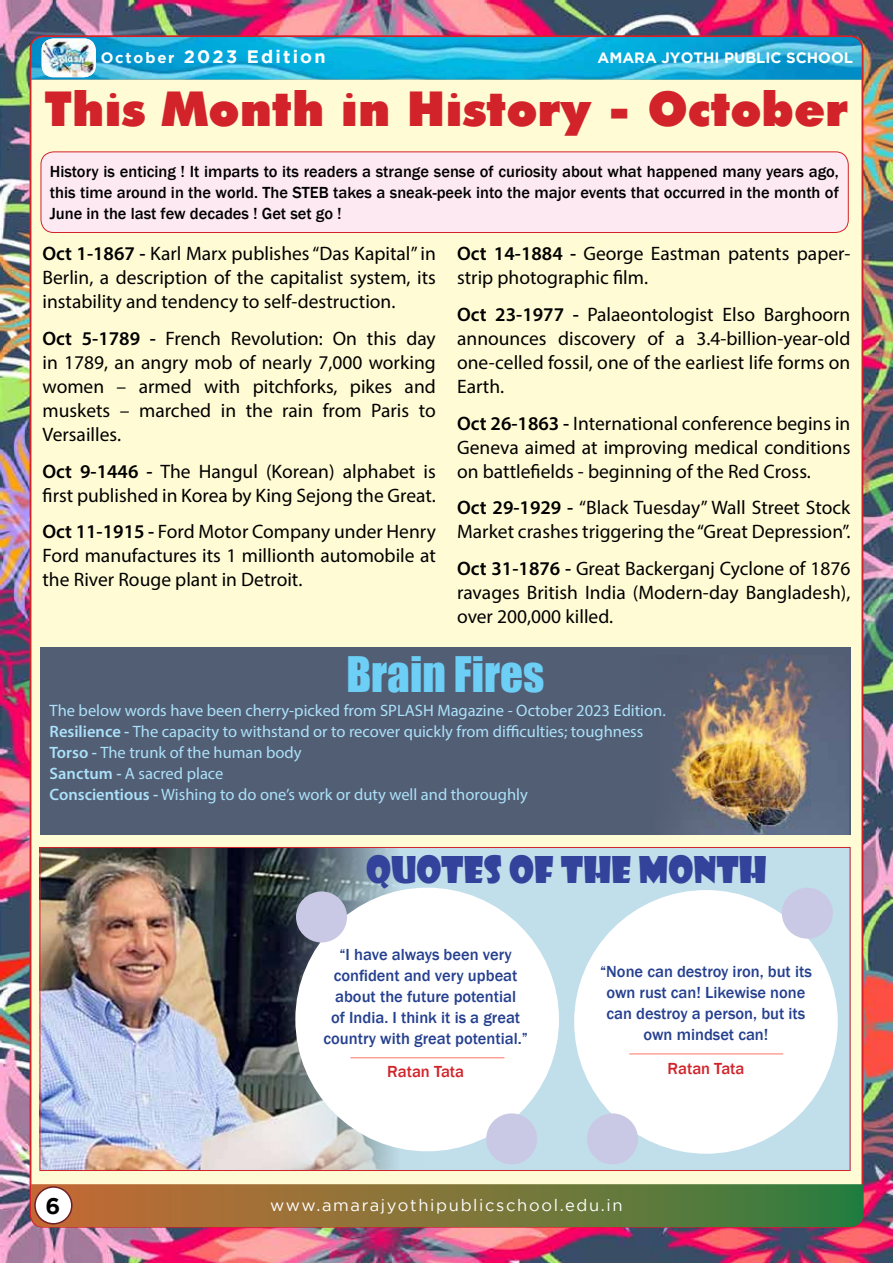
<style>
.page{position:relative;width:893px;height:1263px;background:#fff}
.page>*{position:absolute;margin:0;border:0;box-sizing:border-box;transform-origin:0 0}
.t1{font:900 48px "Futura";color:#d2232a}
.t2{font:45px "Impact";color:#6dcff6}
.t3{font:36px "Showcard Gothic";color:#33439b}
.t4{font:700 22.5px "Gotham";color:#000}
.t5{font:19.5px/24px "Myriad Pro";color:#000;text-align:justify}
.t6{font:700 18px "Gotham";letter-spacing:.12em;color:#fff}
.t7{font:16.5px/21px "Myriad Pro";color:#abe1fa}
.t8{font:500 16.5px/21px "Franklin Gothic";color:#000;text-align:justify}
.t9{font:500 16.5px/21px "Franklin Gothic";color:#25408f;text-align:center}
.t10{font:16.5px "Gotham";letter-spacing:.1em;color:#fff}
.t11{font:500 16.5px "Franklin Gothic";color:#d2232a}
.t12{font:700 15px "Gotham";color:#fff}
.s1{font-size:15px}
.s2{font-weight:600}
</style>
<div class="page">
<img style="left:0;top:0;width:893px;height:1263px">
<div style="left:31px;top:36px;width:831px;height:1191px;background:#fffcd5;border-radius:13px"></div>
<svg style="left:31px;top:37px;width:832px;height:43px"></svg>
<img style="left:41px;top:38px;width:55px;height:39px;border-radius:12px">
<div style="left:40px;top:847px;width:810px;height:323px;background:#c1deeb"></div>
<div style="left:40px;top:647px;width:810px;height:188px;background:#525e74"></div>
<img style="left:42px;top:849px;width:381px;height:320px">
<img style="left:671px;top:656px;width:178px;height:179px">
<div style="left:574px;top:890px;width:264px;height:264px;background:#fff;border-radius:50%"></div>
<div style="left:587px;top:1113px;width:51px;height:51px;background:#cac9e5;border-radius:50%"></div>
<div style="left:782px;top:888px;width:51px;height:51px;background:#cac9e5;border-radius:50%"></div>
<div style="left:295px;top:888px;width:264px;height:263px;background:#fff;border-radius:50%"></div>
<div style="left:296px;top:891px;width:51px;height:51px;background:#cac9e5;border-radius:50%"></div>
<div style="left:486px;top:1113px;width:51px;height:51px;background:#cac9e5;border-radius:50%"></div>
<hr style="left:350px;top:1057px;width:154px;height:1px;background:#ff7363">
<hr style="left:629px;top:1053px;width:154px;height:1px;background:#ff7363">
<svg style="left:31px;top:1184px;width:832px;height:43px"></svg>
<div style="left:35px;top:1187px;width:37px;height:37px;background:#fff;border-radius:50%"></div>
<div style="left:34px;top:1186px;width:39px;height:38px;border:2px solid #6f1f29;border-radius:50%"></div>
<div style="left:41px;top:152px;width:807px;height:80px;background:#fde9f1;border-radius:13px"></div>
<div style="left:41px;top:151px;width:808px;height:82px;border:1px solid #d2232a;border-radius:13px"></div>
<p class="t6" style="left:101px;top:46px;width:226px"><span class="s1">October</span> 2023 Edition</p>
<p class="t12" style="left:598px;top:49px;width:257px">AMARA JYOTHI PUBLIC SCHOOL</p>
<p class="t12" style="left:113px;top:49px;width:65px">August</p>
<h1 class="t1" style="left:45px;top:75px;width:805px">This Month in History - October</h1>
<p class="t8" style="left:50px;top:161px;width:791px">History is enticing ! It imparts to its readers a strange sense of curiosity about what happened many years ago, this time around in the world. The STEB takes a sneak-peek into the major events that occurred in the month of June in the last few decades ! Get set go !</p>
<p class="t5" style="left:457px;top:241px;width:395px"><span class="s2">Oct 14-1884 -</span> George Eastman patents paper&shy;strip photographic film.</p>
<p class="t5" style="left:457px;top:302px;width:395px"><span class="s2">Oct 23-1977 -</span> Palaeontologist Elso Barghoorn announces discovery of a 3.4-billion-year-old one-celled fossil, one of the earliest life forms on Earth.</p>
<p class="t5" style="left:457px;top:411px;width:395px"><span class="s2">Oct 26-1863 -</span> International conference begins in Geneva aimed at improving medical conditions on battlefields - beginning of the Red Cross.</p>
<p class="t5" style="left:457px;top:495px;width:395px"><span class="s2">Oct 29-1929 -</span> “Black Tuesday” Wall Street Stock<br>Market crashes triggering the “Great Depression”.</p>
<p class="t5" style="left:457px;top:556px;width:395px"><span class="s2">Oct 31-1876 -</span> Great Backerganj Cyclone of 1876 ravages British India (Modern-day Bangladesh), over 200,000 killed.</p>
<p class="t5" style="left:43px;top:241px;width:395px"><span class="s2">Oct 1-1867 -</span> Karl Marx publishes “Das Kapital” in Berlin, a description of the capitalist system, its instability and tendency to self-destruction.</p>
<p class="t5" style="left:43px;top:326px;width:395px"><span class="s2">Oct 5-1789 -</span> French Revolution: On this day in 1789, an angry mob of nearly 7,000 working women – armed with pitchforks, pikes and muskets – marched in the rain from Paris to Versailles.</p>
<p class="t5" style="left:43px;top:459px;width:395px"><span class="s2">Oct 9-1446 -</span> The Hangul (Korean) alphabet is first published in Korea by King Sejong the Great.</p>
<p class="t5" style="left:43px;top:519px;width:395px"><span class="s2">Oct 11-1915 -</span> Ford Motor Company under Henry Ford manufactures its 1 millionth automobile at the River Rouge plant in Detroit.</p>
<h2 class="t2" style="left:346px;top:639px;width:199px">Brain Fires</h2>
<p class="t7" style="left:50px;top:700px;width:618px">The below words have been cherry-picked from SPLASH Magazine - October 2023 Edition.<br><span class="s2">Resilience -</span> The capacity to withstand or to recover quickly from difficulties; toughness <span class="s2">Torso -</span> The trunk of the human body<br><span class="s2">Sanctum -</span> A sacred place<br><span class="s2">Conscientious -</span> Wishing to do one’s work or duty well and thoroughly</p>
<h3 class="t3" style="left:366px;top:846px;width:402px">QUOTES OF THE MONTH</h3>
<p class="t9" style="left:323px;top:944px;width:206px">“I have always been very confident and very upbeat about the future potential<br>of India. I think it is a great country with great potential.”</p>
<p class="t11" style="left:387px;top:1061px;width:79px">Ratan Tata</p>
<p class="t9" style="left:600px;top:961px;width:213px">“None can destroy iron, but its own rust can! Likewise none can destroy a person, but its own mindset can!</p>
<p class="t11" style="left:667px;top:1058px;width:79px">Ratan Tata</p>
<p class="t4" style="left:46px;top:1192px;width:16px">6</p>
<p class="t10" style="left:270px;top:1196px;width:354px">www.amarajyothipublicschool.edu.in</p>
</div>
